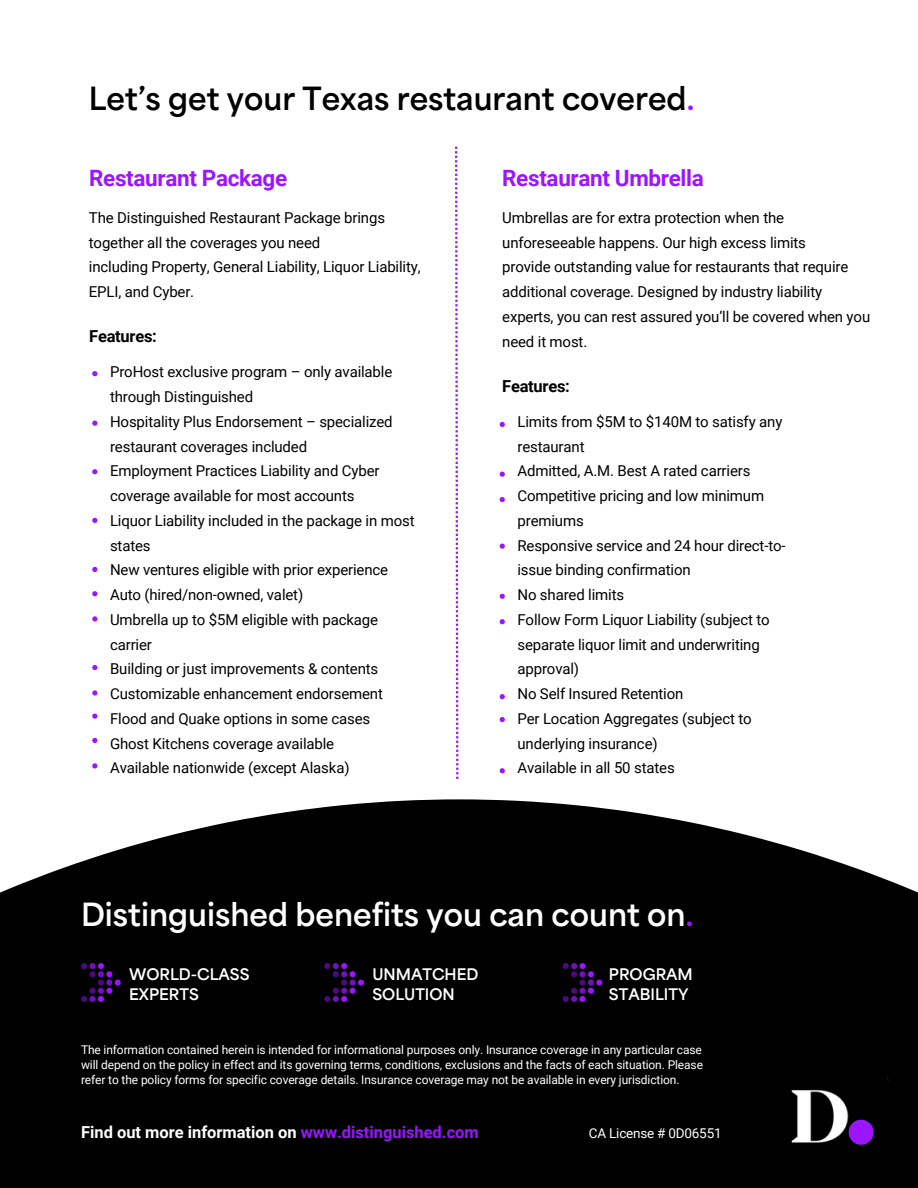
<style>
.page{position:relative;width:918px;height:1188px;background:#fff}
.page>*{position:absolute;margin:0;border:0;box-sizing:border-box;transform-origin:0 0}
.t1{font:800 30px "Area Normal";color:#000}
.t2{font:800 30px "Area Normal";color:#fff}
.t3{font:700 22.5px "Roboto";letter-spacing:-.015em;color:#9b15ff}
.t4{font:700 16.5px "Roboto";color:#fff}
.t5{font:700 16.5px "Roboto";letter-spacing:-.015em;color:#000}
.t6{font:15px/24.8px "Roboto";letter-spacing:-.01em;color:#000}
.t7{font:800 15px/20.2px "Area Normal";color:#fff}
.t8{font:13.5px "Roboto";letter-spacing:-.015em;color:#fff}
.t9{font:12px/15px "Roboto";letter-spacing:-.01em;color:#fff;text-align:justify}
.s1{color:#9b15ff}
</style>
<div class="page">
<svg style="left:92px;top:371px;width:5px;height:5px"></svg>
<svg style="left:92px;top:567px;width:5px;height:5px"></svg>
<svg style="left:92px;top:469px;width:5px;height:5px"></svg>
<svg style="left:92px;top:665px;width:5px;height:5px"></svg>
<svg style="left:92px;top:518px;width:5px;height:5px"></svg>
<svg style="left:92px;top:714px;width:5px;height:5px"></svg>
<svg style="left:92px;top:690px;width:5px;height:6px"></svg>
<svg style="left:92px;top:738px;width:5px;height:5px"></svg>
<svg style="left:92px;top:763px;width:5px;height:5px"></svg>
<svg style="left:500px;top:497px;width:5px;height:5px"></svg>
<svg style="left:500px;top:544px;width:5px;height:5px"></svg>
<svg style="left:500px;top:594px;width:5px;height:5px"></svg>
<svg style="left:500px;top:619px;width:5px;height:5px"></svg>
<svg style="left:500px;top:694px;width:5px;height:5px"></svg>
<svg style="left:500px;top:717px;width:5px;height:5px"></svg>
<svg style="left:500px;top:768px;width:5px;height:5px"></svg>
<svg style="left:500px;top:422px;width:5px;height:5px"></svg>
<svg style="left:92px;top:421px;width:5px;height:5px"></svg>
<svg style="left:92px;top:616px;width:5px;height:5px"></svg>
<svg style="left:92px;top:591px;width:5px;height:5px"></svg>
<svg style="left:500px;top:472px;width:5px;height:5px"></svg>
<svg style="left:455px;top:147px;width:3px;height:632px"></svg>
<svg style="left:0;top:799px;width:918px;height:389px;background:#151515"></svg>
<img style="left:767px;top:1078px;width:122px;height:72px">
<div style="left:849px;top:1120px;width:25px;height:25px;background:#9b15ff;border-radius:50%"></div>
<svg style="left:81px;top:963px;width:40px;height:39px;background:#1f0433"></svg>
<svg style="left:324px;top:963px;width:40px;height:39px;background:#1f0433"></svg>
<svg style="left:563px;top:963px;width:39px;height:39px;background:#1f0434"></svg>
<h1 class="t1" style="left:89px;top:86px;width:607px">Let’s get your Texas restaurant covered<span class="s1">.</span></h1>
<h5 class="t3" style="left:89px;top:165px;width:200px">Restaurant Package</h5>
<p class="t6" style="left:89px;top:205px;width:333px">The Distinguished Restaurant Package brings together all the coverages you need<br>including Property, General Liability, Liquor Liability,</p>
<p class="t6" style="left:89px;top:280px;width:107px">EPLI, and Cyber.</p>
<p class="t5" style="left:89px;top:327px;width:69px">Features:</p>
<h2 class="t6" style="left:110px;top:360px;width:306px">ProHost exclusive program – only available through Distinguished<br>Hospitality Plus Endorsement – specialized restaurant coverages included<br>Employment Practices Liability and Cyber coverage available for most accounts<br>Liquor Liability included in the package in most states<br>New ventures eligible with prior experience Auto (hired/non-owned, valet)<br>Umbrella up to $5M eligible with package carrier<br>Building or just improvements &amp; contents Customizable enhancement endorsement Flood and Quake options in some cases<br>Ghost Kitchens coverage available</h2>
<h5 class="t6" style="left:110px;top:756px;width:241px">Available nationwide (except Alaska)</h5>
<p class="t3" style="left:502px;top:165px;width:203px">Restaurant Umbrella</p>
<p class="t6" style="left:502px;top:205px;width:348px">Umbrellas are for extra protection when the unforeseeable happens. Our high excess limits provide outstanding value for restaurants that require additional coverage. Designed by industry liability</p>
<p class="t6" style="left:502px;top:304px;width:370px">experts, you can rest assured you’ll be covered when you need it most.</p>
<p class="t5" style="left:502px;top:376px;width:69px">Features:</p>
<p class="t6" style="left:517px;top:409px;width:270px">Limits from $5M to $140M to satisfy any restaurant<br>Admitted, A.M. Best A rated carriers<br>Competitive pricing and low minimum premiums<br>Responsive service and 24 hour direct-to&shy;issue binding confirmation<br>No shared limits<br>Follow Form Liquor Liability (subject to separate liquor limit and underwriting approval)<br>No Self Insured Retention<br>Per Location Aggregates (subject to underlying insurance)</p>
<h4 class="t6" style="left:517px;top:756px;width:159px">Available in all 50 states</h4>
<p class="t2" style="left:81px;top:902px;width:614px">Distinguished benefits you can count on<span class="s1">.</span></p>
<p class="t7" style="left:129px;top:966px;width:122px">WORLD-CLASS<br>EXPERTS</p>
<p class="t7" style="left:372px;top:966px;width:108px">UNMATCHED<br>SOLUTION</p>
<p class="t7" style="left:609px;top:966px;width:85px">PROGRAM<br>STABILITY</p>
<h2 class="t9" style="left:81px;top:1043px;width:624px">The information contained herein is intended for informational purposes only. Insurance coverage in any particular case will depend on the policy in effect and its governing terms, conditions, exclusions and the facts of each situation. Please refer to the policy forms for specific coverage details. Insurance coverage may not be available in every jurisdiction.</h2>
<p class="t4" style="left:81px;top:1123px;width:399px">Find out more information on <span class="s1">www.distinguished.com</span></p>
<h5 class="t8" style="left:589px;top:1126px;width:134px">CA License # 0D06551</h5>
</div>
